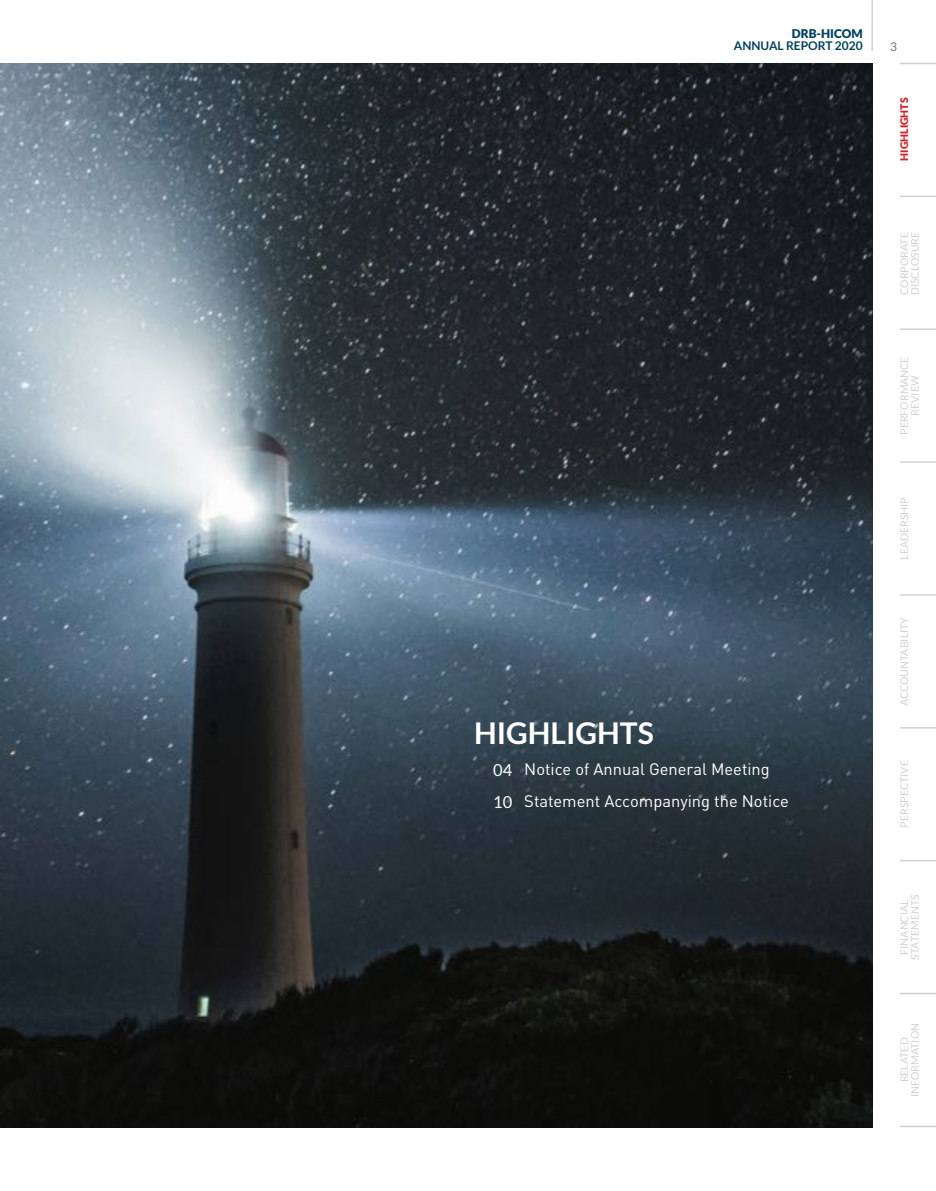
<style>
.page{position:relative;width:936px;height:1191px;background:#fff}
.page>*{position:absolute;margin:0;border:0;box-sizing:border-box;transform-origin:0 0}
.t1{font:700 30px "Lato";color:#fff}
.t2{font:16.5px/31.8px "DIN Pro";color:#fff}
.t3{font:700 12px "Lato";color:#02415e}
.t4{font:900 12px "Lato";color:#02415e}
.t5{font:12px "Lato";color:#717275}
.t6{font:10.5px/10.5px "Lato";color:#d1d2d4;text-align:center}
.t7{font:900 10.5px "Lato";color:#d1232a}
.s1{font-family:"Lato"}
</style>
<div class="page">
<img style="left:0;top:64px;width:872px;height:1063px">
<hr style="left:899px;top:196px;width:36px;height:1px;background:#d1d2d4">
<hr style="left:899px;top:63px;width:36px;height:1px;background:#d1d2d4">
<hr style="left:899px;top:328px;width:36px;height:2px;background:#d1d2d4">
<hr style="left:899px;top:461px;width:36px;height:2px;background:#d1d2d4">
<hr style="left:899px;top:594px;width:36px;height:1px;background:#d1d2d4">
<hr style="left:899px;top:727px;width:36px;height:1px;background:#d1d2d4">
<hr style="left:899px;top:860px;width:36px;height:1px;background:#d1d2d4">
<hr style="left:899px;top:992px;width:36px;height:2px;background:#d1d2d4">
<hr style="left:899px;top:1125px;width:36px;height:2px;background:#d1d2d4">
<hr style="left:871px;top:0;width:1px;height:51px;background:#d1d2d4">
<p class="t4" style="left:791px;top:26px;width:72px">DRB-HICOM</p>
<p class="t3" style="left:733px;top:39px;width:130px">ANNUAL REPORT 2020</p>
<p class="t5" style="left:890px;top:40px;width:8px">3</p>
<p class="t7" style="left:898px;top:161px;width:64px;rotate:-90deg">HIGHLIGHTS</p>
<p class="t6" style="left:899px;top:295px;width:65px;text-align:left;rotate:-90deg">CORPORATE<br>DISCLOSURE</p>
<p class="t6" style="left:899px;top:435px;width:80px;rotate:-90deg">PERFORMANCE<br>REVIEW</p>
<p class="t6" style="left:899px;top:560px;width:64px;rotate:-90deg">LEADERSHIP</p>
<p class="t6" style="left:899px;top:706px;width:91px;rotate:-90deg">ACCOUNTABILITY</p>
<h1 class="t1" style="left:474px;top:715px;width:181px">HIGHLIGHTS</h1>
<h2 class="t2" style="left:493px;top:751px;width:297px"><span class="s1">04</span> Notice of Annual General Meeting<br><span class="s1">10</span> Statement Accompanying the Notice</h2>
<p class="t6" style="left:899px;top:827px;width:69px;rotate:-90deg">PERSPECTIVE</p>
<p class="t6" style="left:899px;top:959px;width:67px;rotate:-90deg">FINANCIAL<br>STATEMENTS</p>
<p class="t6" style="left:899px;top:1097px;width:76px;rotate:-90deg">RELATED<br>INFORMATION</p>
</div>
